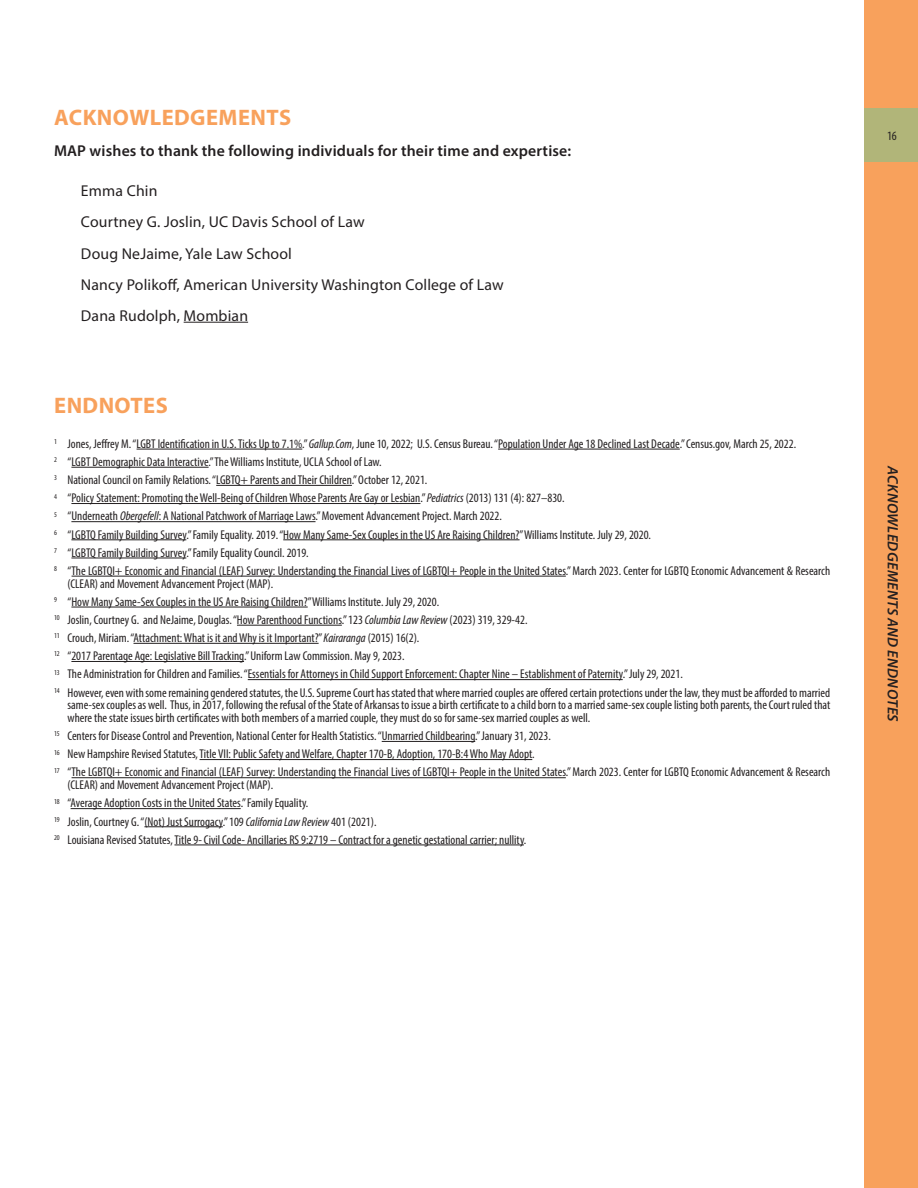
<style>
.page{position:relative;width:918px;height:1188px;background:#fff}
.page>*{position:absolute;margin:0;border:0;box-sizing:border-box;transform-origin:0 0}
.t1{font:700 22.5px "Myriad Pro";letter-spacing:.02em;color:#f8a15c}
.t2{font:15.75px/31px "Myriad Pro";letter-spacing:.01em;color:#231f20}
.t3{font:600 15.75px "Myriad Pro";letter-spacing:.01em;color:#231f20}
.t4{font:italic 600 15px "Myriad Pro";letter-spacing:.02em;color:#231f20}
.t5{font:condensed 12.75px/18.1px "Myriad Pro";color:#231f20}
.s1{font-style:italic}
</style>
<div class="page">
<div style="left:864px;top:0;width:54px;height:1188px;background:#f8a15c"></div>
<div style="left:864px;top:108px;width:54px;height:54px;background:#b1b579"></div>
<hr style="left:137px;top:449px;width:165px;height:1px;background:#231f20">
<hr style="left:498px;top:449px;width:182px;height:1px;background:#231f20">
<hr style="left:71px;top:467px;width:138px;height:1px;background:#231f20">
<hr style="left:216px;top:485px;width:136px;height:1px;background:#231f20">
<hr style="left:71px;top:503px;width:349px;height:1px;background:#231f20">
<hr style="left:71px;top:521px;width:245px;height:1px;background:#231f20">
<hr style="left:71px;top:540px;width:115px;height:1px;background:#231f20">
<hr style="left:283px;top:540px;width:237px;height:1px;background:#231f20">
<hr style="left:71px;top:558px;width:115px;height:1px;background:#231f20">
<hr style="left:72px;top:576px;width:494px;height:1px;background:#231f20">
<hr style="left:71px;top:607px;width:237px;height:1px;background:#231f20">
<hr style="left:237px;top:625px;width:105px;height:1px;background:#231f20">
<hr style="left:134px;top:643px;width:185px;height:1px;background:#231f20">
<hr style="left:71px;top:661px;width:173px;height:1px;background:#231f20">
<hr style="left:248px;top:679px;width:375px;height:1px;background:#231f20">
<hr style="left:382px;top:741px;width:93px;height:1px;background:#231f20">
<hr style="left:200px;top:759px;width:332px;height:1px;background:#231f20">
<hr style="left:72px;top:777px;width:494px;height:1px;background:#231f20">
<hr style="left:71px;top:808px;width:170px;height:1px;background:#231f20">
<hr style="left:144px;top:826px;width:79px;height:1px;background:#231f20">
<hr style="left:174px;top:845px;width:350px;height:1px;background:#231f20">
<hr style="left:184px;top:322px;width:64px;height:1px;background:#231f20">
<h1 class="t1" style="left:54px;top:103px;width:239px">ACKNOWLEDGEMENTS</h1>
<p class="t3" style="left:54px;top:141px;width:519px">MAP wishes to thank the following individuals for their time and expertise:</p>
<p class="t2" style="left:81px;top:175px;width:424px">Emma Chin<br>Courtney G. Joslin, UC Davis School of Law<br>Doug NeJaime, Yale Law School<br>Nancy Polikoff, American University Washington College of Law Dana Rudolph, Mombian</p>
<h1 class="t1" style="left:54px;top:390px;width:115px">ENDNOTES</h1>
<p class="t5" style="left:54px;top:434px;width:778px"><sup>1</sup> Jones, Jeffrey M. “LGBT Identification in U.S. Ticks Up to 7.1%.” <span class="s1">Gallup.Com</span>, June 10, 2022; U.S. Census Bureau. “Population Under Age 18 Declined Last Decade.” Census.gov, March 25, 2022.<br><sup>2</sup> “LGBT Demographic Data Interactive.” The Williams Institute, UCLA School of Law.<br><sup>3</sup> National Council on Family Relations. “LGBTQ+ Parents and Their Children.” October 12, 2021.<br><sup>4</sup> “Policy Statement: Promoting the Well-Being of Children Whose Parents Are Gay or Lesbian.” <span class="s1">Pediatrics</span> (2013) 131 (4): 827–830.<br><sup>5</sup> “Underneath <span class="s1">Obergefell</span>: A National Patchwork of Marriage Laws.” Movement Advancement Project. March 2022.<br><sup>6</sup> “LGBTQ Family Building Survey.” Family Equality. 2019. “How Many Same-Sex Couples in the US Are Raising Children?” Williams Institute. July 29, 2020.<br><sup>7</sup> “LGBTQ Family Building Survey.” Family Equality Council. 2019.<br><sup>8</sup> “The LGBTQI+ Economic and Financial (LEAF) Survey: Understanding the Financial Lives of LGBTQI+ People in the United States.” March 2023. Center for LGBTQ Economic Advancement &amp; Research</p>
<p class="t5" style="left:54px;top:574px;width:778px;text-indent:14px">(CLEAR) and Movement Advancement Project (MAP).<br><sup>9</sup> “How Many Same-Sex Couples in the US Are Raising Children?” Williams Institute. July 29, 2020.<br><sup>10</sup> Joslin, Courtney G. and NeJaime, Douglas. “How Parenthood Functions.” 123 <span class="s1">Columbia Law Review</span> (2023) 319, 329-42.<br><sup>11</sup> Crouch, Miriam. “Attachment: What is it and Why is it Important?” <span class="s1">Kairaranga</span> (2015) 16(2).<br><sup>12</sup> “2017 Parentage Age: Legislative Bill Tracking.” Uniform Law Commission. May 9, 2023.<br><sup>13</sup> The Administration for Children and Families. “Essentials for Attorneys in Child Support Enforcement: Chapter Nine – Establishment of Paternity.” July 29, 2021.<br><sup>14</sup> However, even with some remaining gendered statutes, the U.S. Supreme Court has stated that where married couples are offered certain protections under the law, they must be afforded to married</p>
<p class="t5" style="left:68px;top:699px;width:764px;line-height:12.8px">same-sex couples as well. Thus, in 2017, following the refusal of the State of Arkansas to issue a birth certificate to a child born to a married same-sex couple listing both parents, the Court ruled that where the state issues birth certificates with both members of a married couple, they must do so for same-sex married couples as well.</p>
<p class="t5" style="left:54px;top:727px;width:778px"><sup>15</sup> Centers for Disease Control and Prevention, National Center for Health Statistics. “Unmarried Childbearing.” January 31, 2023.<br><sup>16</sup> New Hampshire Revised Statutes, Title VII: Public Safety and Welfare, Chapter 170-B, Adoption, 170-B:4 Who May Adopt.<br><sup>17</sup> “The LGBTQI+ Economic and Financial (LEAF) Survey: Understanding the Financial Lives of LGBTQI+ People in the United States.” March 2023. Center for LGBTQ Economic Advancement &amp; Research</p>
<p class="t5" style="left:54px;top:776px;width:474px;text-indent:14px">(CLEAR) and Movement Advancement Project (MAP).<br><sup>18</sup> “Average Adoption Costs in the United States.” Family Equality.<br><sup>19</sup> Joslin, Courtney G. “(Not) Just Surrogacy.” 109 <span class="s1">California Law Review</span> 401 (2021).<br><sup>20</sup> Louisiana Revised Statutes, Title 9- Civil Code- Ancillaries RS 9:2719 – Contract for a genetic gestational carrier; nullity.</p>
<p class="t5" style="left:887px;top:127px;width:11px">16</p>
<p class="t4" style="left:902px;top:466px;width:257px;rotate:90deg">ACKNOWLEDGEMENTS AND ENDNOTES</p>
</div>
